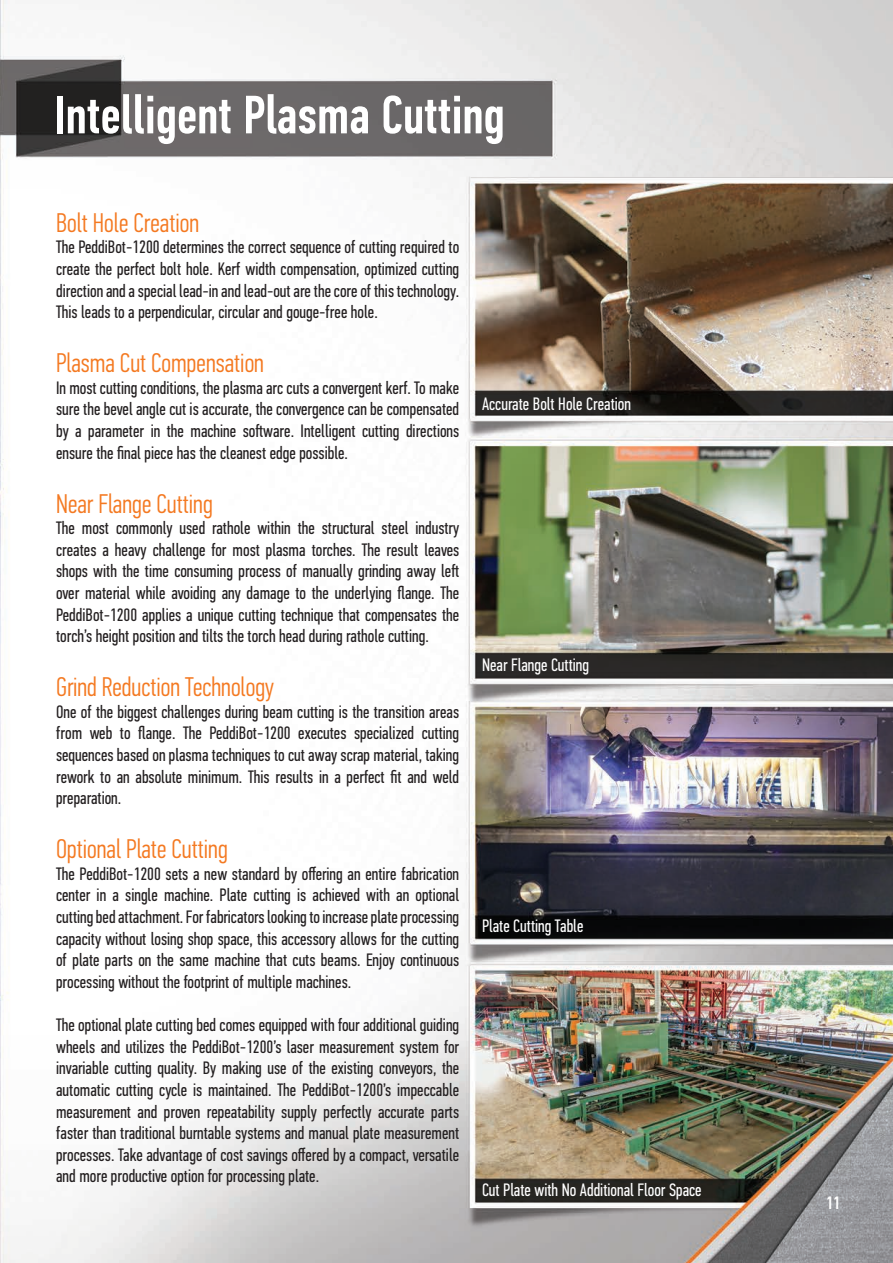
<style>
.page{position:relative;width:893px;height:1263px;background:#fff}
.page>*{position:absolute;margin:0;border:0;box-sizing:border-box;transform-origin:0 0}
.t1{font:500 54px "PF Din Text Comp Pro";color:#fff}
.t2{font:300 27px "PF Din Text Comp Pro";color:#f47921}
.t3{font:18px/21.6px "PF Din Text Comp Pro";color:#231f20;text-align:justify}
.t4{font:18px "PF Din Text Comp Pro";color:#fff}
.t5{font:500 18px "PF Din Text Comp Pro";color:#fff}
</style>
<div class="page">
<img style="left:0;top:0;width:893px;height:1263px">
<p class="t1" style="left:54px;top:84px;width:452px">Intelligent Plasma Cutting</p>
<p class="t2" style="left:56px;top:207px;width:145px">Bolt Hole Creation</p>
<p class="t3" style="left:56px;top:237px;width:405px">The PeddiBot-1200 determines the correct sequence of cutting required to create the perfect bolt hole. Kerf width compensation, optimized cutting direction and a special lead-in and lead-out are the core of this technology.<br>This leads to a perpendicular, circular and gouge-free hole.</p>
<p class="t2" style="left:56px;top:348px;width:209px">Plasma Cut Compensation</p>
<p class="t3" style="left:56px;top:377px;width:405px">In most cutting conditions, the plasma arc cuts a convergent kerf. To make sure the bevel angle cut is accurate, the convergence can be compensated by a parameter in the machine software. Intelligent cutting directions ensure the final piece has the cleanest edge possible.</p>
<p class="t2" style="left:56px;top:488px;width:158px">Near Flange Cutting</p>
<p class="t3" style="left:56px;top:517px;width:405px">The most commonly used rathole within the structural steel industry creates a heavy challenge for most plasma torches. The result leaves shops with the time consuming process of manually grinding away left over material while avoiding any damage to the underlying flange. The PeddiBot-1200 applies a unique cutting technique that compensates the torch’s height position and tilts the torch head during rathole cutting.</p>
<p class="t2" style="left:56px;top:672px;width:219px">Grind Reduction Technology</p>
<p class="t3" style="left:56px;top:701px;width:405px">One of the biggest challenges during beam cutting is the transition areas from web to flange. The PeddiBot-1200 executes specialized cutting sequences based on plasma techniques to cut away scrap material, taking rework to an absolute minimum. This results in a perfect fit and weld preparation.</p>
<p class="t2" style="left:56px;top:834px;width:173px">Optional Plate Cutting</p>
<p class="t3" style="left:56px;top:863px;width:405px">The PeddiBot-1200 sets a new standard by offering an entire fabrication center in a single machine. Plate cutting is achieved with an optional cutting bed attachment. For fabricators looking to increase plate processing capacity without losing shop space, this accessory allows for the cutting of plate parts on the same machine that cuts beams. Enjoy continuous processing without the footprint of multiple machines.</p>
<p class="t3" style="left:56px;top:1014px;width:405px">The optional plate cutting bed comes equipped with four additional guiding wheels and utilizes the PeddiBot-1200’s laser measurement system for invariable cutting quality. By making use of the existing conveyors, the automatic cutting cycle is maintained. The PeddiBot-1200’s impeccable measurement and proven repeatability supply perfectly accurate parts faster than traditional burntable systems and manual plate measurement processes. Take advantage of cost savings offered by a compact, versatile and more productive option for processing plate.</p>
<p class="t4" style="left:482px;top:394px;width:150px">Accurate Bolt Hole Creation</p>
<p class="t4" style="left:482px;top:655px;width:109px">Near Flange Cutting</p>
<p class="t4" style="left:482px;top:915px;width:103px">Plate Cutting Table</p>
<p class="t4" style="left:482px;top:1180px;width:221px">Cut Plate with No Additional Floor Space</p>
<p class="t5" style="left:826px;top:1192px;width:16px">11</p>
</div>
